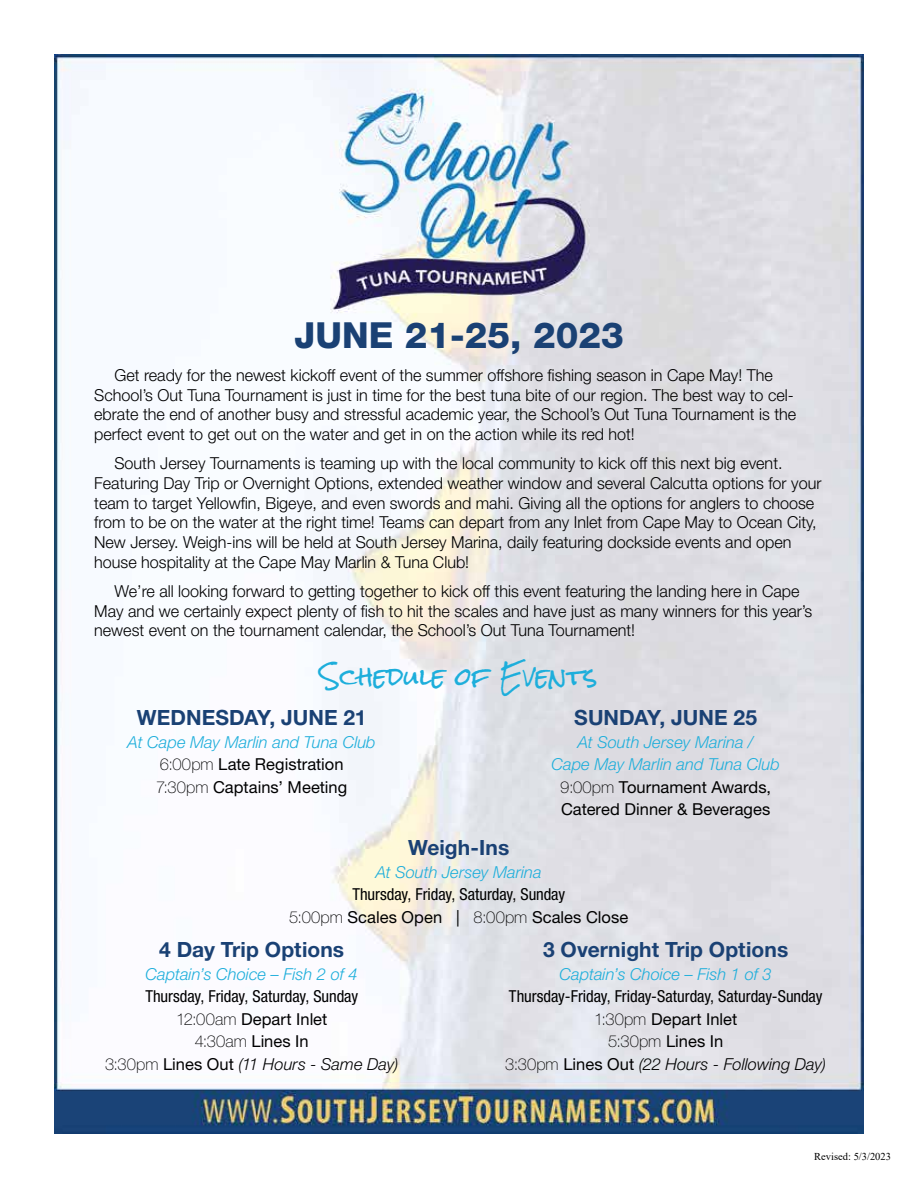
<style>
.page{position:relative;width:918px;height:1188px;background:#fff}
.page>*{position:absolute;margin:0;border:0;box-sizing:border-box;transform-origin:0 0}
.t1{font:800 36px "Helvetica Neue LT Std";color:#1a4174}
.t2{font:24px "Rock Salt";color:#1daedb}
.t3{font:700 21px "Helvetica Neue LT Std";letter-spacing:.005em;color:#1a4174}
.t4{font:300 16.5px/19.8px "Helvetica Neue LT Std";color:#000}
.t5{font:condensed 16.5px/22.5px "Helvetica Neue LT Std";letter-spacing:-.005em;color:#000;text-align:center}
.t6{font:italic 300 16.5px/22.5px "Helvetica Neue LT Std";color:#1daedb;text-align:center}
.t7{font:16.5px/22.5px "Helvetica Neue LT Std";color:#000;text-align:center}
.t8{font:10.5px "Times New Roman";color:#000}
.s1{font-weight:300;font-style:italic;color:#1daedb}
.s2{font-weight:100}
.s3{font-weight:100;font-style:normal;color:#000}
.s4{font-weight:400;font-style:normal;color:#000}
.s5{font-weight:100;font-stretch:normal}
.s6{font-stretch:normal}
.s7{font-weight:300;font-style:italic;font-stretch:normal}
</style>
<div class="page">
<img style="left:54px;top:54px;width:810px;height:1080px">
<h1 class="t1" style="left:294px;top:314px;width:331px">JUNE 21-25, 2023</h1>
<p class="t4" style="left:94px;top:365px;width:704px;text-indent:20px">Get ready for the newest kickoff event of the summer offshore fishing season in Cape May! The School’s Out Tuna Tournament is just in time for the best tuna bite of our region. The best way to cel&shy;ebrate the end of another busy and stressful academic year, the School’s Out Tuna Tournament is the perfect event to get out on the water and get in on the action while its red hot!</p>
<p class="t4" style="left:94px;top:453px;width:729px;text-indent:20px">South Jersey Tournaments is teaming up with the local community to kick off this next big event.<br>Featuring Day Trip or Overnight Options, extended weather window and several Calcutta options for your team to target Yellowfin, Bigeye, and even swords and mahi. Giving all the options for anglers to choose from to be on the water at the right time! Teams can depart from any Inlet from Cape May to Ocean City, New Jersey. Weigh-ins will be held at South Jersey Marina, daily featuring dockside events and open house hospitality at the Cape May Marlin &amp; Tuna Club!</p>
<p class="t4" style="left:94px;top:581px;width:720px;text-indent:20px">We’re all looking forward to getting together to kick off this event featuring the landing here in Cape<br>May and we certainly expect plenty of fish to hit the scales and have just as many winners for this year’s newest event on the tournament calendar, the School’s Out Tuna Tournament!</p>
<h2 class="t2" style="left:320px;top:664px;width:279px">Schedule of Events</h2>
<p class="t3" style="left:137px;top:705px;width:231px">WEDNESDAY, JUNE 21</p>
<p class="t7" style="left:128px;top:731px;width:250px"><span class="s1">At Cape May Marlin and Tuna Club<br></span><span class="s2">6:00pm</span> Late Registration<br><span class="s2">7:30pm</span> Captains’ Meeting</p>
<p class="t3" style="left:574px;top:705px;width:184px">SUNDAY, JUNE 25</p>
<p class="t6" style="left:551px;top:731px;width:230px">At South Jersey Marina /<br>Cape May Marlin and Tuna Club<br><span class="s3">9:00pm</span> <span class="s4">Tournament Awards,<br>Catered Dinner &amp; Beverages</span></p>
<p class="t3" style="left:408px;top:835px;width:103px">Weigh-Ins</p>
<p class="t6" style="left:376px;top:860px;width:167px">At South Jersey Marina</p>
<p class="t5" style="left:289px;top:883px;width:341px">Thursday, Friday, Saturday, Sunday<br><span class="s5">5:00pm</span> <span class="s6">Scales Open |</span> <span class="s5">8:00pm</span> <span class="s6">Scales Close</span></p>
<p class="t3" style="left:159px;top:937px;width:187px">4 Day Trip Options</p>
<p class="t6" style="left:146px;top:962px;width:214px">Captain’s Choice – Fish 2 of 4</p>
<p class="t5" style="left:105px;top:985px;width:295px">Thursday, Friday, Saturday, Sunday<br><span class="s5">12:00am</span> <span class="s6">Depart Inlet<br></span><span class="s5">4:30am</span> <span class="s6">Lines In<br></span><span class="s5">3:30pm</span> <span class="s6">Lines Out</span> <span class="s7">(11 Hours - Same Day)</span></p>
<p class="t3" style="left:543px;top:937px;width:247px">3 Overnight Trip Options</p>
<p class="t6" style="left:560px;top:962px;width:214px">Captain’s Choice – Fish 1 of 3</p>
<p class="t5" style="left:505px;top:985px;width:322px">Thursday-Friday, Friday-Saturday, Saturday-Sunday <span class="s5">1:30pm</span> <span class="s6">Depart Inlet<br></span><span class="s5">5:30pm</span> <span class="s6">Lines In<br></span><span class="s5">3:30pm</span> <span class="s6">Lines Out</span> <span class="s7">(22 Hours - Following Day)</span></p>
<p class="t8" style="left:814px;top:1149px;width:78px">Revised: 5/3/2023</p>
</div>
